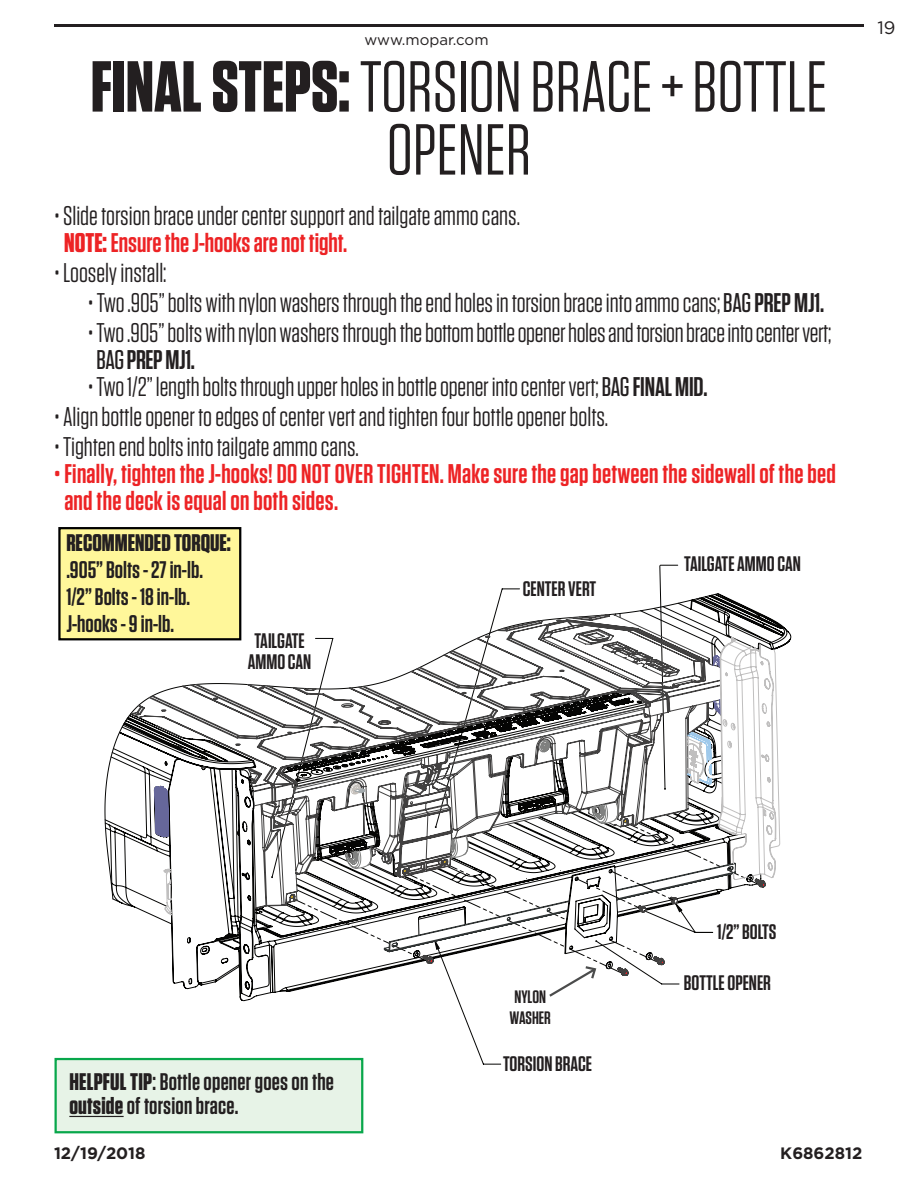
<style>
.page{position:relative;width:918px;height:1188px;background:#fff}
.page>*{position:absolute;margin:0;border:0;box-sizing:border-box;transform-origin:0 0}
.t1{font:72px/63px "Tungsten";color:#231f20;text-align:center}
.t2{font:27px/27px "Tungsten";letter-spacing:-.005em;color:#231f20}
.t3{font:600 27px/27px "Tungsten";letter-spacing:.01em;color:#ed2325}
.t4{font:600 24px/27px "Tungsten";letter-spacing:.005em;color:#231f20}
.t5{font:700 24px "Tungsten";color:#231f20}
.t6{font:600 21px/21px "Tungsten";color:#231f20;text-align:center}
.t7{font:600 18px/21px "Tungsten";color:#231f20}
.t8{font:18px "Gotham";color:#231f20}
.t9{font:700 16.5px "Gotham";color:#231f20}
.t10{font:15px "Gotham";color:#231f20}
.s1{font-weight:700}
.s2{font-weight:700;color:#ed2325}
.s3{font-weight:600;color:#ed2325}
.s4{font-weight:500}
.s5{font-weight:600}
</style>
<div class="page">
<hr style="left:54px;top:24px;width:810px;height:3px;background:#231f20">
<svg style="left:104px;top:593px;width:687px;height:444px"></svg>
<svg style="left:130px;top:640px;width:636px;height:337px"></svg>
<svg style="left:163px;top:612px;width:617px;height:307px"></svg>
<div style="left:58px;top:527px;width:183px;height:113px;background:#fff79a;border:2px solid #000"></div>
<div style="left:55px;top:1058px;width:308px;height:75px;background:#e7f3e7;border:2px solid #08a74b"></div>
<hr style="left:69px;top:1116px;width:55px;height:1px;background:#231f20">
<svg style="left:290px;top:707px;width:475px;height:292px"></svg>
<p class="t10" style="left:365px;top:30px;width:126px">www.mopar.com</p>
<h1 class="t1" style="left:91px;top:56px;width:738px"><span class="s1">FINAL STEPS:</span> TORSION BRACE + BOTTLE<br>OPENER</h1>
<p class="t2" style="left:64px;top:202px;width:457px;text-indent:-10px">• Slide torsion brace under center support and tailgate ammo cans.<br><span class="s2">NOTE:</span> <span class="s3">Ensure the J-hooks are not tight.</span></p>
<p class="t2" style="left:54px;top:259px;width:114px">• Loosely install:</p>
<p class="t2" style="left:88px;top:289px;width:738px">• Two .905” bolts with nylon washers through the end holes in torsion brace into ammo cans; <span class="s4">BAG</span> <span class="s5">PREP MJ1.</span></p>
<p class="t2" style="left:97px;top:319px;width:736px;text-indent:-9px">• Two .905” bolts with nylon washers through the bottom bottle opener holes and torsion brace into center vert;<br><span class="s4">BAG</span> <span class="s5">PREP MJ1.</span></p>
<p class="t2" style="left:88px;top:373px;width:621px">• Two 1/2” length bolts through upper holes in bottle opener into center vert; <span class="s4">BAG</span> <span class="s5">FINAL MID.</span></p>
<p class="t2" style="left:54px;top:403px;width:556px">• Align bottle opener to edges of center vert and tighten four bottle opener bolts.</p>
<p class="t2" style="left:54px;top:433px;width:306px">• Tighten end bolts into tailgate ammo cans.</p>
<p class="t3" style="left:64px;top:461px;width:773px;text-indent:-10px">• Finally, tighten the J-hooks! DO NOT OVER TIGHTEN. Make sure the gap between the sidewall of the bed and the deck is equal on both sides.</p>
<p class="t5" style="left:66px;top:530px;width:166px">RECOMMENDED TORQUE:</p>
<p class="t4" style="left:66px;top:556px;width:138px">.905” Bolts - 27 in-lb.<br>1/2” Bolts - 18 in-lb.<br>J-hooks - 9 in-lb.</p>
<p class="t6" style="left:248px;top:630px;width:65px">TAILGATE<br>AMMO CAN</p>
<p class="t6" style="left:523px;top:579px;width:75px">CENTER VERT</p>
<p class="t6" style="left:684px;top:553px;width:118px">TAILGATE AMMO CAN</p>
<p class="t8" style="left:878px;top:16px;width:20px">19</p>
<p class="t4" style="left:69px;top:1070px;width:266px;line-height:24px"><span class="s1">HELPFUL TIP</span>: Bottle opener goes on the <span class="s1">outside</span> of torsion brace.</p>
<p class="t7" style="left:510px;top:986px;width:43px">NYLON<br>WASHER</p>
<p class="t6" style="left:503px;top:1054px;width:91px">TORSION BRACE</p>
<p class="t6" style="left:717px;top:922px;width:61px">1/2” BOLTS</p>
<p class="t6" style="left:684px;top:973px;width:89px">BOTTLE OPENER</p>
<p class="t9" style="left:54px;top:1142px;width:93px">12/19/2018</p>
<p class="t9" style="left:780px;top:1142px;width:84px">K6862812</p>
</div>
